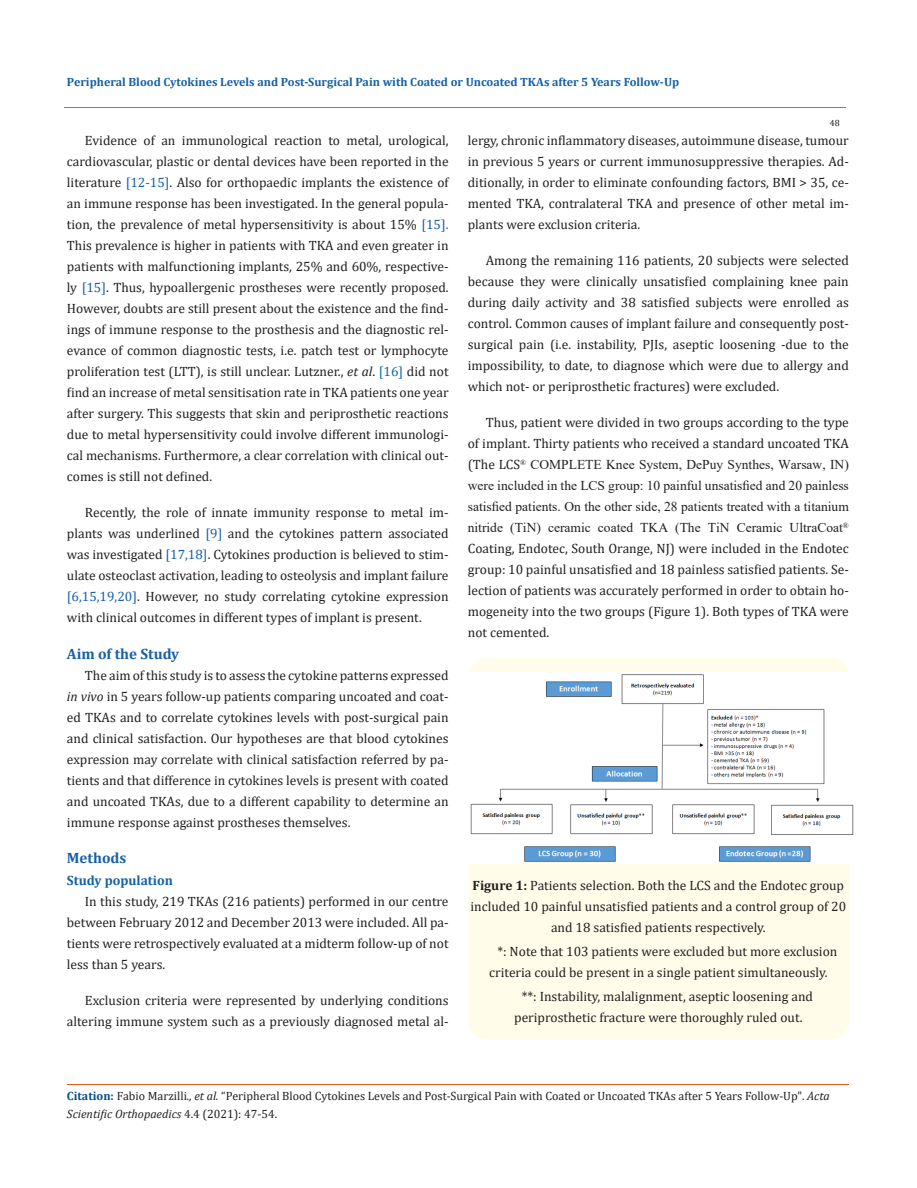
<style>
.page{position:relative;width:917px;height:1188px;background:#fff}
.page>*{position:absolute;margin:0;border:0;box-sizing:border-box;transform-origin:0 0}
.t1{font:700 15px "Cambria";color:#1560a6}
.t2{font:13.5px/21px "Cambria";color:#231f20;text-align:justify}
.t3{font:700 13.5px "Cambria";color:#1560a6}
.t4{font:12px/18px "Cambria";color:#231f20}
.t5{font:700 12px "Cambria";color:#1560a6}
.t6{font:9px "Cambria";color:#231f20}
.s1{color:#1560a6}
.s2{font-style:italic}
.s3{font-family:"Times New Roman"}
.s4{font-weight:700}
.s5{font-weight:700;color:#035089}
</style>
<div class="page">
<div style="left:468px;top:658px;width:381px;height:381px;background:#fffde9;border-radius:18px"></div>
<img style="left:468px;top:673px;width:386px;height:191px">
<hr style="left:64px;top:108px;width:781px;height:1px;background:#e05d1a">
<hr style="left:67px;top:1084px;width:781px;height:1px;background:#e05d1a">
<p class="t5" style="left:67px;top:73px;width:614px">Peripheral Blood Cytokines Levels and Post-Surgical Pain with Coated or Uncoated TKAs after 5 Years Follow-Up</p>
<p class="t6" style="left:829px;top:118px;width:11px">48</p>
<p class="t2" style="left:67px;top:130px;width:383px;text-indent:18px">Evidence of an immunological reaction to metal, urological, cardiovascular, plastic or dental devices have been reported in the literature <span class="s1">[12-15]</span>. Also for orthopaedic implants the existence of an immune response has been investigated. In the general popula&shy;tion, the prevalence of metal hypersensitivity is about 15% <span class="s1">[15].<br></span>This prevalence is higher in patients with TKA and even greater in patients with malfunctioning implants, 25% and 60%, respective&shy;ly <span class="s1">[15]</span>. Thus, hypoallergenic prostheses were recently proposed.<br>However, doubts are still present about the existence and the find&shy;ings of immune response to the prosthesis and the diagnostic rel&shy;evance of common diagnostic tests, i.e. patch test or lymphocyte proliferation test (LTT), is still unclear. Lutzner., <span class="s2">et al</span>. <span class="s1">[16]</span> did not find an increase of metal sensitisation rate in TKA patients one year after surgery. This suggests that skin and periprosthetic reactions due to metal hypersensitivity could involve different immunologi&shy;cal mechanisms. Furthermore, a clear correlation with clinical out&shy;comes is still not defined.</p>
<p class="t2" style="left:67px;top:502px;width:383px;text-indent:18px">Recently, the role of innate immunity response to metal im&shy;plants was underlined <span class="s1">[9]</span> and the cytokines pattern associated was investigated <span class="s1">[17,18]</span>. Cytokines production is believed to stim&shy;ulate osteoclast activation, leading to osteolysis and implant failure <span class="s1">[6,15,19,20]</span>. However, no study correlating cytokine expression with clinical outcomes in different types of implant is present.</p>
<p class="t1" style="left:67px;top:643px;width:114px">Aim of the Study</p>
<p class="t2" style="left:67px;top:665px;width:383px;text-indent:18px">The aim of this study is to assess the cytokine patterns expressed <span class="s2">in vivo</span> in 5 years follow-up patients comparing uncoated and coat&shy;ed TKAs and to correlate cytokines levels with post-surgical pain and clinical satisfaction. Our hypotheses are that blood cytokines expression may correlate with clinical satisfaction referred by pa&shy;tients and that difference in cytokines levels is present with coated and uncoated TKAs, due to a different capability to determine an immune response against prostheses themselves.</p>
<p class="t1" style="left:67px;top:847px;width:61px">Methods</p>
<p class="t3" style="left:67px;top:870px;width:108px">Study population</p>
<p class="t2" style="left:67px;top:890px;width:383px;text-indent:18px">In this study, 219 TKAs (216 patients) performed in our centre between February 2012 and December 2013 were included. All pa&shy;tients were retrospectively evaluated at a midterm follow-up of not less than 5 years.</p>
<p class="t2" style="left:67px;top:989px;width:383px;text-align:right">Exclusion criteria were represented by underlying conditions altering immune system such as a previously diagnosed metal al-</p>
<p class="t2" style="left:468px;top:130px;width:382px">lergy, chronic inflammatory diseases, autoimmune disease, tumour in previous 5 years or current immunosuppressive therapies. Ad&shy;ditionally, in order to eliminate confounding factors, BMI &gt; 35, ce&shy;mented TKA, contralateral TKA and presence of other metal im&shy;plants were exclusion criteria.</p>
<p class="t2" style="left:468px;top:250px;width:382px;text-indent:18px">Among the remaining 116 patients, 20 subjects were selected because they were clinically unsatisfied complaining knee pain during daily activity and 38 satisfied subjects were enrolled as control. Common causes of implant failure and consequently post&shy;surgical pain (i.e. instability, PJIs, aseptic loosening -due to the impossibility, to date, to diagnose which were due to allergy and which not- or periprosthetic fractures) were excluded.</p>
<p class="t2" style="left:468px;top:412px;width:382px;text-indent:18px">Thus, patient were divided in two groups according to the type of implant. Thirty patients who received a standard uncoated TKA (The LCS<sup>®</sup> <span class="s3">COMPLETE Knee System, DePuy Synthes, Warsaw, IN) were included in the LCS group: 10 painful unsatisfied and 20 painless satisfied patients. On the other side, 28 patients treated with a titanium nitride (TiN) ceramic coated TKA (The TiN Ceramic UltraCoat</span><sup>® </sup>Coating, Endotec, South Orange, NJ) were included in the Endotec group: 10 painful unsatisfied and 18 painless satisfied patients. Se&shy;lection of patients was accurately performed in order to obtain ho&shy;mogeneity into the two groups (Figure 1). Both types of TKA were not cemented.</p>
<p class="t2" style="left:470px;top:874px;width:377px;text-align:center"><span class="s4">Figure 1:</span> Patients selection. Both the LCS and the Endotec group included 10 painful unsatisfied patients and a control group of 20 and 18 satisfied patients respectively.</p>
<p class="t2" style="left:489px;top:940px;width:349px;text-indent:8px">*: Note that 103 patients were excluded but more exclusion criteria could be present in a single patient simultaneously.</p>
<p class="t2" style="left:514px;top:985px;width:300px;text-indent:7px">**: Instability, malalignment, aseptic loosening and periprosthetic fracture were thoroughly ruled out.</p>
<p class="t4" style="left:67px;top:1087px;width:764px"><span class="s5">Citation:</span> Fabio Marzilli<span class="s2">., et al.</span> “Peripheral Blood Cytokines Levels and Post-Surgical Pain with Coated or Uncoated TKAs after 5 Years Follow-Up". <span class="s2">Acta<br>Scientific Orthopaedics</span> 4.4 (2021): 47-54.</p>
</div>
